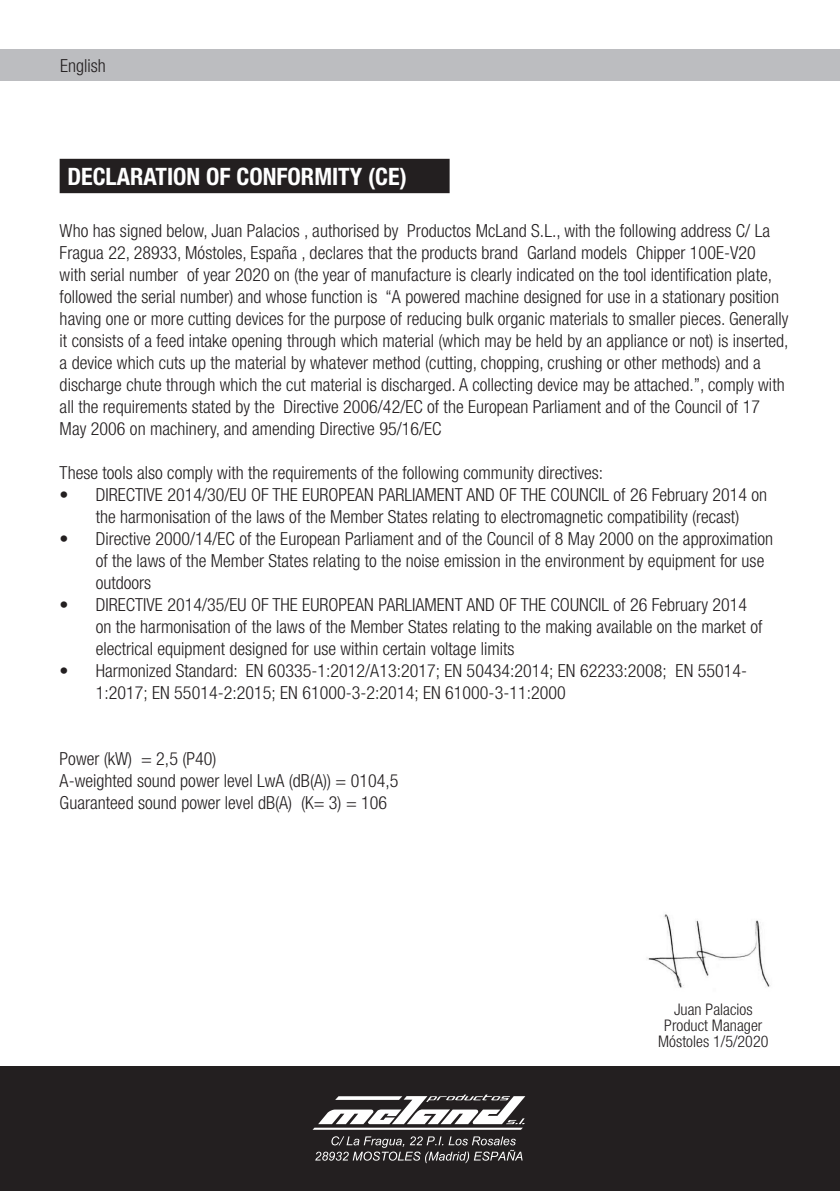
<style>
.page{position:relative;width:840px;height:1191px;background:#fff}
.page>*{position:absolute;margin:0;border:0;box-sizing:border-box;transform-origin:0 0}
.t1{font:700 condensed 24px "Helvetica Neue";color:#fff}
.t2{font:300 condensed 18px/22px "Helvetica Neue";color:#231f20}
.t3{font:300 condensed 16px/16px "Helvetica Neue";color:#231f20;text-align:center}
</style>
<div class="page">
<div style="left:0;top:50px;width:839px;height:31px;background:#bcbdc0"></div>
<div style="left:61px;top:160px;width:387px;height:32px;background:#231f20"></div>
<div style="left:60px;top:159px;width:389px;height:34px;border:2px solid #231f20"></div>
<img style="left:647px;top:914px;width:124px;height:74px">
<div style="left:0;top:1066px;width:839px;height:125px;background:#231f20"></div>
<svg style="left:313px;top:1094px;width:212px;height:35px"></svg>
<svg style="left:315px;top:1136px;width:207px;height:27px"></svg>
<p class="t2" style="left:60px;top:55px;width:47px">English</p>
<h1 class="t1" style="left:67px;top:162px;width:340px">DECLARATION OF CONFORMITY (CE)</h1>
<p class="t2" style="left:60px;top:220px;width:730px">Who has signed below, Juan Palacios , authorised by Productos McLand S.L., with the following address C/ La Fragua 22, 28933, Móstoles, España , declares that the products brand Garland models Chipper 100E-V20<br>with serial number of year 2020 on (the year of manufacture is clearly indicated on the tool identification plate, followed the serial number) and whose function is “A powered machine designed for use in a stationary position having one or more cutting devices for the purpose of reducing bulk organic materials to smaller pieces. Generally it consists of a feed intake opening through which material (which may be held by an appliance or not) is inserted, a device which cuts up the material by whatever method (cutting, chopping, crushing or other methods) and a discharge chute through which the cut material is discharged. A collecting device may be attached.”, comply with all the requirements stated by the Directive 2006/42/EC of the European Parliament and of the Council of 17<br>May 2006 on machinery, and amending Directive 95/16/EC</p>
<p class="t2" style="left:60px;top:462px;width:545px">These tools also comply with the requirements of the following community directives:</p>
<p class="t2" style="left:60px;top:484px;width:708px;text-align:center">• DIRECTIVE 2014/30/EU OF THE EUROPEAN PARLIAMENT AND OF THE COUNCIL of 26 February 2014 on the harmonisation of the laws of the Member States relating to electromagnetic compatibility (recast)</p>
<p class="t2" style="left:96px;top:528px;width:678px;text-indent:-36px">• Directive 2000/14/EC of the European Parliament and of the Council of 8 May 2000 on the approximation of the laws of the Member States relating to the noise emission in the environment by equipment for use outdoors</p>
<p class="t2" style="left:96px;top:594px;width:668px;text-indent:-36px">• DIRECTIVE 2014/35/EU OF THE EUROPEAN PARLIAMENT AND OF THE COUNCIL of 26 February 2014 on the harmonisation of the laws of the Member States relating to the making available on the market of electrical equipment designed for use within certain voltage limits</p>
<p class="t2" style="left:96px;top:660px;width:652px;text-indent:-36px">• Harmonized Standard: EN 60335-1:2012/A13:2017; EN 50434:2014; EN 62233:2008; EN 55014-<br>1:2017; EN 55014-2:2015; EN 61000-3-2:2014; EN 61000-3-11:2000</p>
<p class="t2" style="left:60px;top:748px;width:340px">Power (kW) = 2,5 (P40)<br>A-weighted sound power level LwA (dB(A)) = 0104,5<br>Guaranteed sound power level dB(A) (K= 3) = 106</p>
<p class="t3" style="left:658px;top:1001px;width:111px">Juan Palacios<br>Product Manager<br>Móstoles 1/5/2020</p>
</div>
